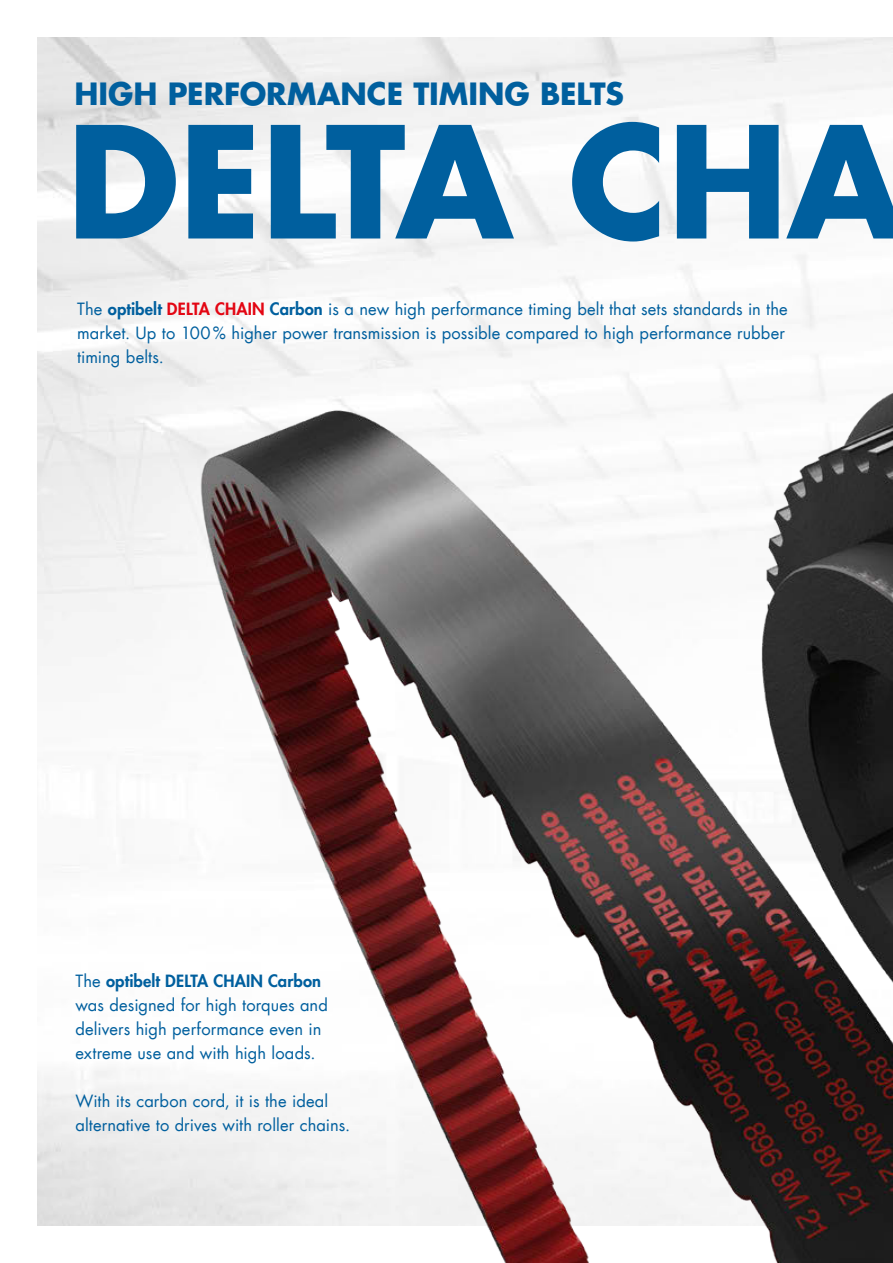
<style>
.page{position:relative;width:893px;height:1263px;background:#fff}
.page>*{position:absolute;margin:0;border:0;box-sizing:border-box;transform-origin:0 0}
.t1{font:700 150.6px "Futura Com";letter-spacing:-.01em;color:#005f9e}
.t2{font:700 30px "Futura Com";color:#005f9e}
.t3{font:16.5px/24px "Futura Com";letter-spacing:.005em;color:#005f9e}
.s1{font-weight:800}
.s2{font-weight:800;color:#e30613}
</style>
<div class="page">
<img style="left:37px;top:305px;width:856px;height:958px">
<h2 class="t2" style="left:74px;top:71px;width:551px">HIGH PERFORMANCE TIMING BELTS</h2>
<h1 class="t1" style="left:67px;top:66px;width:839px">DELTA CHA</h1>
<p class="t3" style="left:77px;top:297px;width:712px">The <span class="s1">optibelt</span> <span class="s2">DELTA CHAIN</span> <span class="s1">Carbon</span> is a new high performance timing belt that sets standards in the market. Up to 100% higher power transmission is possible compared to high performance rubber timing belts.</p>
<p class="t3" style="left:75px;top:969px;width:254px">The <span class="s1">optibelt DELTA CHAIN Carbon </span>was designed for high torques and delivers high performance even in extreme use and with high loads.</p>
<p class="t3" style="left:75px;top:1089px;width:276px">With its carbon cord, it is the ideal alternative to drives with roller chains.</p>
</div>
